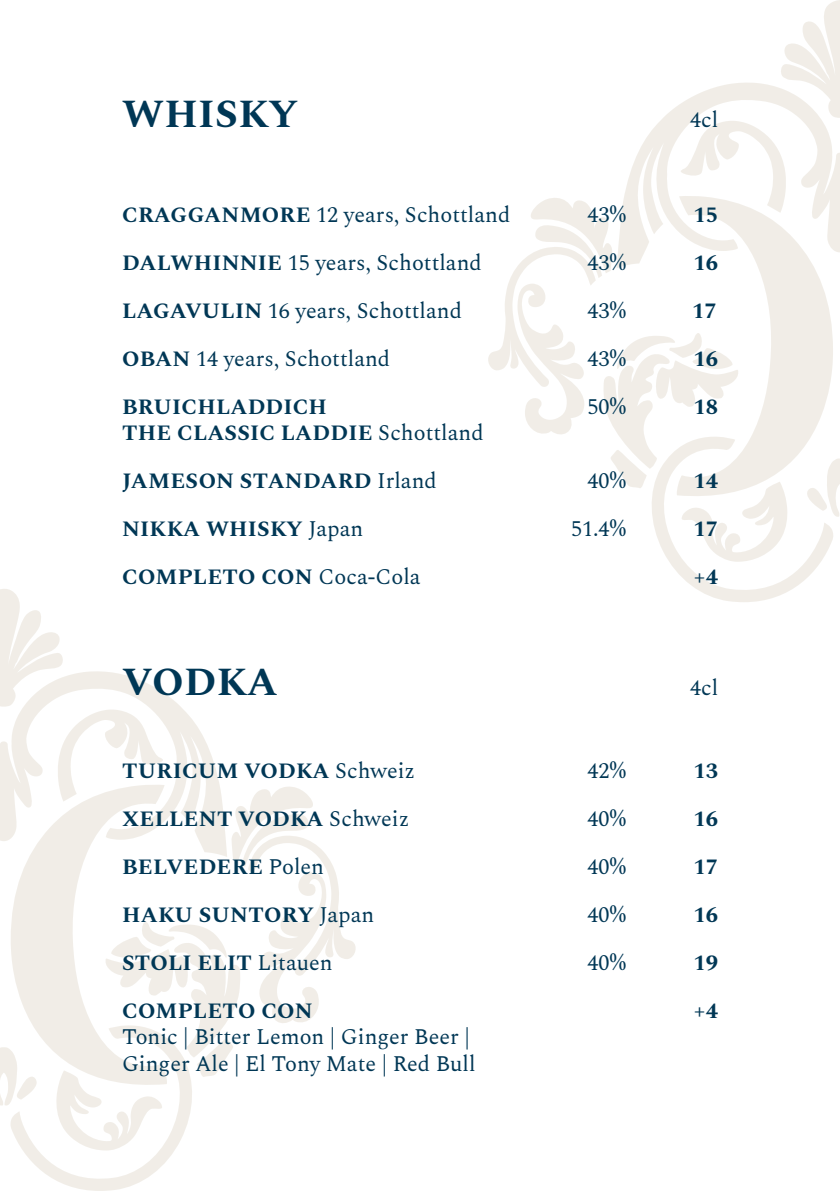
<style>
.page{position:relative;width:840px;height:1191px;background:#fff}
.page>*{position:absolute;margin:0;border:0;box-sizing:border-box;transform-origin:0 0}
.t1{font:700 40px "Spectral";letter-spacing:.01em;color:#003755}
.t2{font:700 22px "Spectral";letter-spacing:.01em;color:#003755}
.t3{font:22px "Spectral";color:#003755}
.s1{font-weight:700}
.s2{font-weight:400}
</style>
<div class="page">
<svg style="left:0;top:589px;width:355px;height:602px"></svg>
<svg style="left:488px;top:0;width:351px;height:602px"></svg>
<p class="t1" style="left:122px;top:85px;width:177px">WHISKY</p>
<p class="t3" style="left:689px;top:104px;width:30px">4cl</p>
<p class="t3" style="left:122px;top:198px;width:389px"><span class="s1">CRAGGANMORE</span> 12 years, Schottland</p>
<p class="t3" style="left:587px;top:198px;width:40px">43%</p>
<p class="t2" style="left:693px;top:198px;width:26px">15</p>
<p class="t3" style="left:122px;top:246px;width:361px"><span class="s1">DALWHINNIE</span> 15 years, Schottland</p>
<p class="t3" style="left:587px;top:246px;width:40px">43%</p>
<p class="t2" style="left:693px;top:246px;width:26px">16</p>
<p class="t3" style="left:122px;top:294px;width:341px"><span class="s1">LAGAVULIN</span> 16 years, Schottland</p>
<p class="t3" style="left:587px;top:294px;width:40px">43%</p>
<p class="t2" style="left:691px;top:294px;width:26px">17</p>
<p class="t3" style="left:122px;top:342px;width:269px"><span class="s1">OBAN</span> 14 years, Schottland</p>
<p class="t3" style="left:587px;top:342px;width:40px">43%</p>
<p class="t2" style="left:693px;top:342px;width:26px">16</p>
<p class="t2" style="left:122px;top:390px;width:206px">BRUICHLADDICH</p>
<p class="t3" style="left:587px;top:390px;width:40px">50%</p>
<p class="t2" style="left:693px;top:390px;width:26px">18</p>
<p class="t2" style="left:122px;top:417px;width:363px">THE CLASSIC LADDIE <span class="s2">Schottland</span></p>
<p class="t2" style="left:122px;top:465px;width:316px">JAMESON STANDARD <span class="s2">Irland</span></p>
<p class="t3" style="left:587px;top:465px;width:40px">40%</p>
<p class="t2" style="left:693px;top:465px;width:26px">14</p>
<p class="t2" style="left:122px;top:513px;width:243px">NIKKA WHISKY <span class="s2">Japan</span></p>
<p class="t3" style="left:570px;top:513px;width:56px">51.4%</p>
<p class="t2" style="left:693px;top:513px;width:26px">17</p>
<p class="t2" style="left:122px;top:561px;width:300px">COMPLETO CON <span class="s2">Coca-Cola</span></p>
<p class="t2" style="left:693px;top:561px;width:26px">+4</p>
<p class="t1" style="left:122px;top:652px;width:157px">VODKA</p>
<p class="t3" style="left:689px;top:671px;width:30px">4cl</p>
<p class="t2" style="left:122px;top:754px;width:294px">TURICUM VODKA <span class="s2">Schweiz</span></p>
<p class="t3" style="left:587px;top:754px;width:40px">42%</p>
<p class="t2" style="left:693px;top:754px;width:26px">13</p>
<p class="t2" style="left:122px;top:802px;width:288px">XELLENT VODKA <span class="s2">Schweiz</span></p>
<p class="t3" style="left:587px;top:802px;width:40px">40%</p>
<p class="t2" style="left:693px;top:802px;width:26px">16</p>
<p class="t2" style="left:122px;top:850px;width:203px">BELVEDERE <span class="s2">Polen</span></p>
<p class="t3" style="left:587px;top:850px;width:40px">40%</p>
<p class="t2" style="left:693px;top:850px;width:26px">17</p>
<p class="t2" style="left:122px;top:898px;width:254px">HAKU SUNTORY <span class="s2">Japan</span></p>
<p class="t3" style="left:587px;top:898px;width:40px">40%</p>
<p class="t2" style="left:693px;top:898px;width:26px">16</p>
<p class="t2" style="left:122px;top:946px;width:212px">STOLI ELIT <span class="s2">Litauen</span></p>
<p class="t3" style="left:587px;top:946px;width:40px">40%</p>
<p class="t2" style="left:693px;top:946px;width:26px">19</p>
<p class="t2" style="left:122px;top:994px;width:192px">COMPLETO CON</p>
<p class="t2" style="left:693px;top:994px;width:26px">+4</p>
<p class="t3" style="left:122px;top:1020px;width:349px">Tonic | Bitter Lemon | Ginger Beer |</p>
<p class="t3" style="left:122px;top:1047px;width:355px">Ginger Ale | El Tony Mate | Red Bull</p>
</div>
